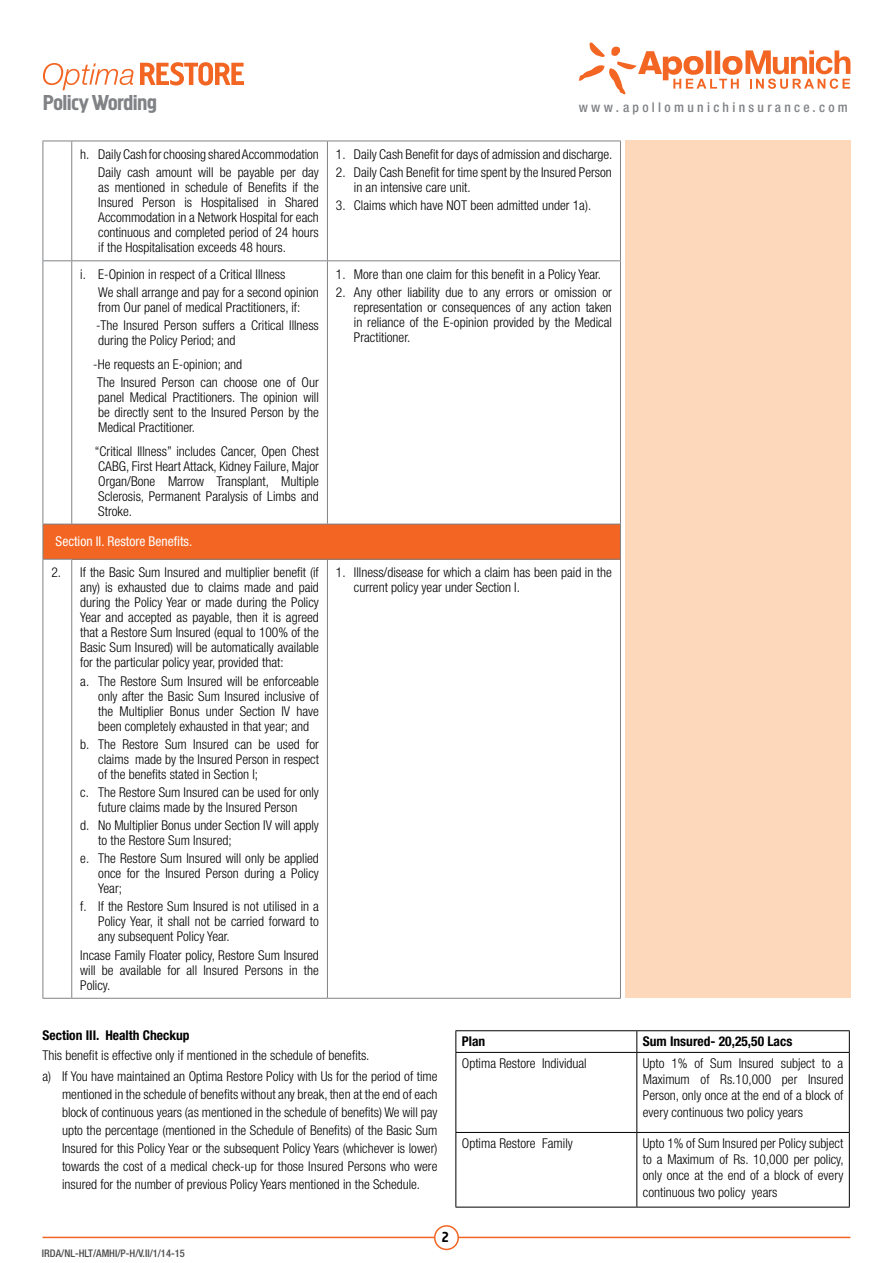
<style>
.page{position:relative;width:893px;height:1263px;background:#fff}
.page>*{position:absolute;margin:0;border:0;box-sizing:border-box;transform-origin:0 0}
.t1{font:22.5px "Megaphone";color:#808285}
.t2{font:15px "Megaphone";color:#000}
.t3{font:300 condensed 13.5px/15px "Helvetica Neue LT Std";color:#000;text-align:justify}
.t4{font:700 condensed 13.5px "Helvetica Neue LT Std";color:#000}
.t5{font:500 condensed 13.5px "Helvetica Neue LT Std";letter-spacing:.245em;color:#808285}
.t6{font:condensed 13.5px "Helvetica Neue LT Std";color:#fff}
.t7{font:500 condensed 10.5px "Helvetica Neue LT Std";color:#4d4d4f}
</style>
<div class="page">
<hr style="left:43px;top:1237px;width:807px;height:1px;background:#f26522">
<div style="left:435px;top:1226px;width:23px;height:23px;background:#fff;border-radius:50%"></div>
<div style="left:434px;top:1225px;width:25px;height:25px;border:2px solid #f26522;border-radius:50%"></div>
<svg style="left:578px;top:42px;width:272px;height:52px"></svg>
<svg style="left:43px;top:63px;width:90px;height:27px"></svg>
<svg style="left:140px;top:62px;width:104px;height:23px"></svg>
<div style="left:625px;top:140px;width:225px;height:857px;background:#fdd8bb"></div>
<div style="left:43px;top:524px;width:577px;height:35px;background:#f26522"></div>
<hr style="left:72px;top:141px;width:255px;height:1px;background:#808285">
<hr style="left:327px;top:141px;width:294px;height:1px;background:#808285">
<hr style="left:327px;top:141px;width:1px;height:119px;background:#808285">
<hr style="left:620px;top:141px;width:1px;height:119px;background:#808285">
<hr style="left:72px;top:260px;width:255px;height:1px;background:#808285">
<hr style="left:327px;top:260px;width:294px;height:1px;background:#808285">
<hr style="left:327px;top:261px;width:1px;height:263px;background:#808285">
<hr style="left:620px;top:261px;width:1px;height:263px;background:#808285">
<svg style="left:43px;top:141px;width:29px;height:384px"></svg>
<hr style="left:43px;top:524px;width:1px;height:35px;background:#808285">
<hr style="left:72px;top:524px;width:255px;height:1px;background:#808285">
<hr style="left:327px;top:524px;width:294px;height:1px;background:#808285">
<hr style="left:620px;top:524px;width:1px;height:35px;background:#808285">
<svg style="left:43px;top:559px;width:29px;height:1px"></svg>
<hr style="left:43px;top:560px;width:1px;height:438px;background:#808285">
<hr style="left:72px;top:559px;width:255px;height:1px;background:#808285">
<hr style="left:71px;top:560px;width:1px;height:438px;background:#808285">
<hr style="left:327px;top:559px;width:294px;height:1px;background:#808285">
<hr style="left:327px;top:560px;width:1px;height:438px;background:#808285">
<hr style="left:620px;top:560px;width:1px;height:438px;background:#808285">
<svg style="left:43px;top:998px;width:29px;height:1px"></svg>
<hr style="left:72px;top:998px;width:255px;height:1px;background:#808285">
<hr style="left:327px;top:998px;width:294px;height:1px;background:#808285">
<svg style="left:636px;top:1031px;width:1px;height:21px"></svg>
<hr style="left:455px;top:1052px;width:182px;height:1px;background:#000">
<hr style="left:637px;top:1052px;width:213px;height:1px;background:#000">
<hr style="left:636px;top:1053px;width:1px;height:79px;background:#000">
<hr style="left:455px;top:1132px;width:182px;height:1px;background:#000">
<hr style="left:637px;top:1132px;width:213px;height:1px;background:#000">
<hr style="left:636px;top:1133px;width:1px;height:74px;background:#000">
<hr style="left:455px;top:1030px;width:182px;height:1px;background:#000">
<svg style="left:455px;top:1031px;width:1px;height:21px"></svg>
<hr style="left:637px;top:1030px;width:213px;height:1px;background:#000">
<svg style="left:849px;top:1031px;width:1px;height:21px"></svg>
<hr style="left:455px;top:1053px;width:1px;height:79px;background:#000">
<hr style="left:849px;top:1053px;width:1px;height:79px;background:#000">
<hr style="left:455px;top:1133px;width:1px;height:74px;background:#000">
<hr style="left:849px;top:1133px;width:1px;height:74px;background:#000">
<hr style="left:455px;top:1207px;width:182px;height:1px;background:#000">
<hr style="left:637px;top:1207px;width:213px;height:1px;background:#000">
<h1 class="t1" style="left:43px;top:89px;width:115px">Policy Wording</h1>
<p class="t5" style="left:579px;top:99px;width:271px">www.apollomunichinsurance.com</p>
<p class="t3" style="left:80px;top:145px;width:240px;line-height:18.1px;text-align:right">h. Daily Cash for choosing shared Accommodation<br>Daily cash amount will be payable per day</p>
<p class="t3" style="left:98px;top:180px;width:222px">as mentioned in schedule of Benefits if the Insured Person is Hospitalised in Shared Accommodation in a Network Hospital for each continuous and completed period of 24 hours if the Hospitalisation exceeds 48 hours.</p>
<p class="t3" style="left:336px;top:147px;width:278px">1. Daily Cash Benefit for days of admission and discharge.</p>
<p class="t3" style="left:354px;top:165px;width:259px;text-indent:-18px">2. Daily Cash Benefit for time spent by the Insured Person in an intensive care unit.</p>
<p class="t3" style="left:336px;top:198px;width:257px">3. Claims which have NOT been admitted under 1a).</p>
<p class="t3" style="left:98px;top:265px;width:222px;line-height:18.1px;text-indent:-18px">i. E-Opinion in respect of a Critical Illness<br>We shall arrange and pay for a second opinion</p>
<p class="t3" style="left:96px;top:298px;width:224px;line-height:18.1px">from Our panel of medical Practitioners, if: -The Insured Person suffers a Critical Illness</p>
<p class="t3" style="left:93px;top:329px;width:150px;line-height:23.5px;text-align:center">during the Policy Period; and -He requests an E-opinion; and</p>
<p class="t3" style="left:97px;top:375px;width:223px">The Insured Person can choose one of Our panel Medical Practitioners. The opinion will be directly sent to the Insured Person by the Medical Practitioner.</p>
<p class="t3" style="left:95px;top:443px;width:226px">“Critical Illness” includes Cancer, Open Chest CABG, First Heart Attack, Kidney Failure, Major Organ/Bone Marrow Transplant, Multiple Sclerosis, Permanent Paralysis of Limbs and Stroke.</p>
<p class="t6" style="left:56px;top:534px;width:138px">Section II. Restore Benefits.</p>
<p class="t3" style="left:80px;top:565px;width:240px;text-indent:-29px">2. If the Basic Sum Insured and multiplier benefit (if any) is exhausted due to claims made and paid during the Policy Year or made during the Policy Year and accepted as payable, then it is agreed that a Restore Sum Insured (equal to 100% of the Basic Sum Insured) will be automatically available for the particular policy year, provided that:</p>
<p class="t3" style="left:98px;top:673px;width:222px;text-indent:-18px">a. The Restore Sum Insured will be enforceable only after the Basic Sum Insured inclusive of the Multiplier Bonus under Section IV have been completely exhausted in that year; and</p>
<p class="t3" style="left:98px;top:736px;width:222px;text-indent:-18px">b. The Restore Sum Insured can be used for claims made by the Insured Person in respect of the benefits stated in Section I;</p>
<p class="t3" style="left:80px;top:784px;width:240px;text-align:center">c. The Restore Sum Insured can be used for only future claims made by the Insured Person</p>
<p class="t3" style="left:98px;top:818px;width:222px;text-indent:-18px">d. No Multiplier Bonus under Section IV will apply to the Restore Sum Insured;</p>
<p class="t3" style="left:98px;top:851px;width:222px;text-indent:-18px">e. The Restore Sum Insured will only be applied once for the Insured Person during a Policy Year;</p>
<p class="t3" style="left:98px;top:899px;width:222px;text-indent:-18px">f. If the Restore Sum Insured is not utilised in a Policy Year, it shall not be carried forward to any subsequent Policy Year.</p>
<p class="t3" style="left:80px;top:947px;width:240px">Incase Family Floater policy, Restore Sum Insured will be available for all Insured Persons in the Policy.</p>
<p class="t3" style="left:336px;top:267px;width:267px">1. More than one claim for this benefit in a Policy Year.</p>
<p class="t3" style="left:354px;top:285px;width:260px;text-indent:-18px">2. Any other liability due to any errors or omission or representation or consequences of any action taken in reliance of the E-opinion provided by the Medical Practitioner.</p>
<p class="t3" style="left:354px;top:565px;width:260px;text-indent:-18px">1. Illness/disease for which a claim has been paid in the current policy year under Section I.</p>
<p class="t4" style="left:43px;top:1027px;width:149px">Section III. Health Checkup</p>
<p class="t3" style="left:43px;top:1044px;width:396px;line-height:21.1px">This benefit is effective only if mentioned in the schedule of benefits.<br>a) If You have maintained an Optima Restore Policy with Us for the period of time</p>
<p class="t3" style="left:62px;top:1085px;width:377px;line-height:18px">mentioned in the schedule of benefits without any break, then at the end of each block of continuous years (as mentioned in the schedule of benefits) We will pay upto the percentage (mentioned in the Schedule of Benefits) of the Basic Sum Insured for this Policy Year or the subsequent Policy Years (whichever is lower) towards the cost of a medical check-up for those Insured Persons who were insured for the number of previous Policy Years mentioned in the Schedule.</p>
<p class="t7" style="left:42px;top:1247px;width:144px">IRDA/NL-HLT/AMHI/P-H/V.II/1/14-15</p>
<p class="t2" style="left:442px;top:1228px;width:8px">2</p>
<p class="t4" style="left:462px;top:1033px;width:25px">Plan</p>
<p class="t4" style="left:643px;top:1033px;width:151px">Sum Insured- 20,25,50 Lacs</p>
<p class="t3" style="left:462px;top:1056px;width:126px">Optima Restore Individual</p>
<p class="t3" style="left:643px;top:1055px;width:202px;line-height:16.2px">Upto 1% of Sum Insured subject to a Maximum of Rs.10,000 per Insured Person, only once at the end of a block of every continuous two policy years</p>
<p class="t3" style="left:462px;top:1136px;width:112px">Optima Restore Family</p>
<p class="t3" style="left:643px;top:1135px;width:202px;line-height:16.2px">Upto 1% of Sum Insured per Policy subject to a Maximum of Rs. 10,000 per policy, only once at the end of a block of every continuous two policy years</p>
</div>
